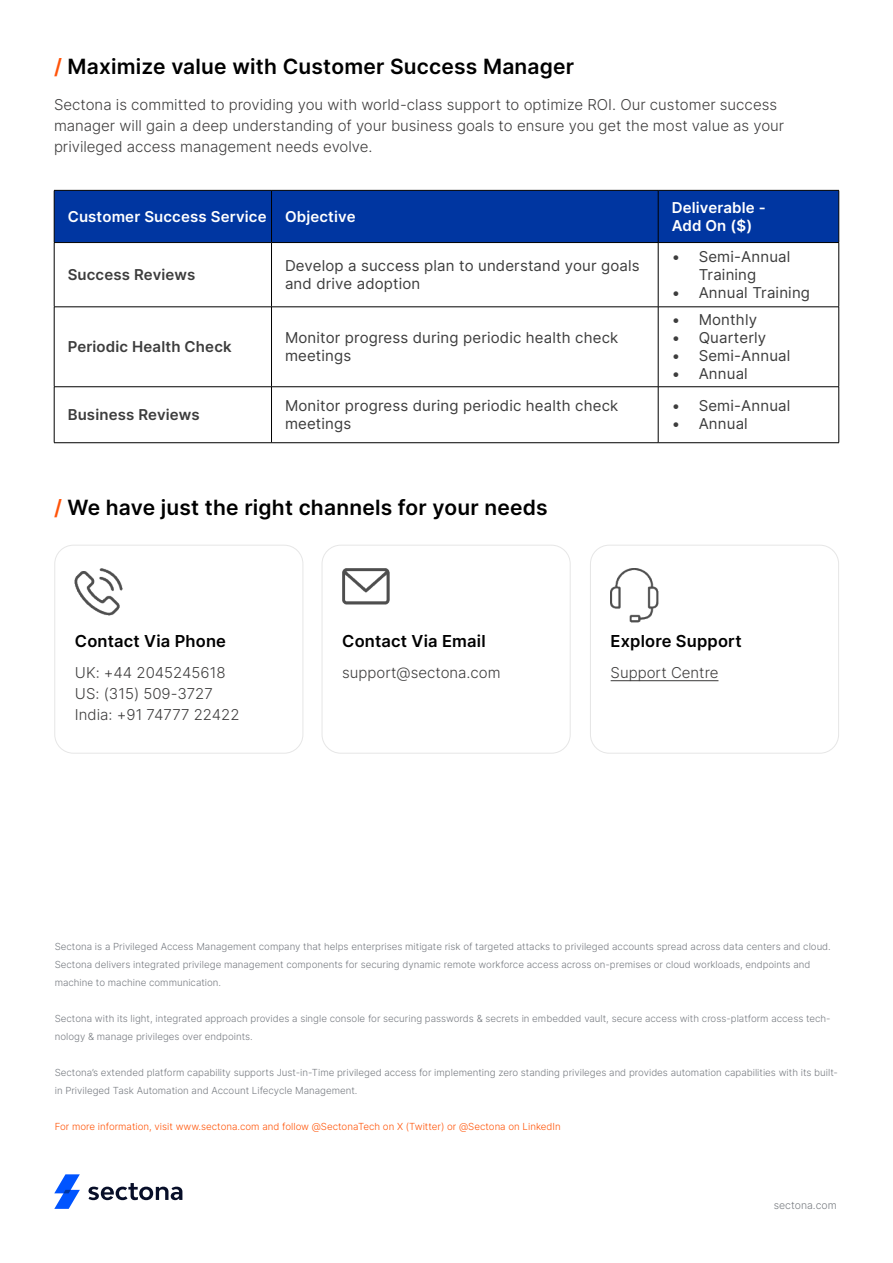
<style>
.page{position:relative;width:893px;height:1263px;background:#fff}
.page>*{position:absolute;margin:0;border:0;box-sizing:border-box;transform-origin:0 0}
.Section_title{font:600 21px "Inter";letter-spacing:.01em;color:#000}
.Section_title-2{font:600 16.5px "Inter";letter-spacing:.01em;color:#000}
.Body_Copy{font:300 15px "Inter";color:#3e3d3d}
.t1{font:15px/18px "Inter";letter-spacing:.01em;color:#3d3d3d}
.t2{font:600 15px "Inter";letter-spacing:.01em;color:#fff}
.t3{font:600 15px "Inter";letter-spacing:.01em;color:#3d3d3d}
.t4{font:300 10.5px "Inter";color:#787c81}
.Body_Copy-2{font:300 9.75px/18px "Inter";color:#787c82}
.Body_Copy-3{font:300 9.75px "Inter";color:#ff5306}
.s1{color:#ff540a}
</style>
<div class="page">
<svg style="left:54px;top:1174px;width:26px;height:35px"></svg>
<svg style="left:88px;top:1183px;width:94px;height:17px"></svg>
<hr style="left:611px;top:680px;width:107px;height:1px;background:#3e3d3d">
<div style="left:55px;top:191px;width:783px;height:51px;background:#0036a1"></div>
<hr style="left:54px;top:190px;width:217px;height:1px;background:#000">
<hr style="left:54px;top:191px;width:1px;height:51px;background:#000">
<hr style="left:271px;top:190px;width:387px;height:1px;background:#000">
<hr style="left:271px;top:191px;width:1px;height:51px;background:#000">
<hr style="left:658px;top:190px;width:181px;height:1px;background:#000">
<hr style="left:658px;top:191px;width:1px;height:51px;background:#000">
<hr style="left:838px;top:191px;width:1px;height:51px;background:#000">
<hr style="left:54px;top:242px;width:217px;height:1px;background:#000">
<hr style="left:54px;top:243px;width:1px;height:64px;background:#000">
<hr style="left:271px;top:242px;width:387px;height:1px;background:#000">
<hr style="left:271px;top:243px;width:1px;height:64px;background:#000">
<hr style="left:658px;top:242px;width:181px;height:1px;background:#000">
<hr style="left:658px;top:243px;width:1px;height:64px;background:#000">
<hr style="left:838px;top:243px;width:1px;height:64px;background:#000">
<hr style="left:54px;top:307px;width:217px;height:1px;background:#000">
<hr style="left:54px;top:307px;width:1px;height:80px;background:#000">
<hr style="left:271px;top:307px;width:387px;height:1px;background:#000">
<hr style="left:271px;top:307px;width:1px;height:80px;background:#000">
<hr style="left:658px;top:307px;width:181px;height:1px;background:#000">
<hr style="left:658px;top:307px;width:1px;height:80px;background:#000">
<hr style="left:838px;top:307px;width:1px;height:80px;background:#000">
<hr style="left:54px;top:386px;width:217px;height:1px;background:#000">
<hr style="left:54px;top:387px;width:1px;height:55px;background:#000">
<hr style="left:271px;top:386px;width:387px;height:1px;background:#000">
<hr style="left:271px;top:387px;width:1px;height:55px;background:#000">
<hr style="left:658px;top:386px;width:181px;height:1px;background:#000">
<hr style="left:658px;top:387px;width:1px;height:55px;background:#000">
<hr style="left:838px;top:387px;width:1px;height:55px;background:#000">
<hr style="left:54px;top:442px;width:217px;height:1px;background:#000">
<hr style="left:271px;top:442px;width:387px;height:1px;background:#000">
<hr style="left:658px;top:442px;width:181px;height:1px;background:#000">
<div style="left:54px;top:545px;width:249px;height:208px;border:1px solid #e6e6e6;border-radius:19px"></div>
<div style="left:322px;top:545px;width:249px;height:208px;border:1px solid #e6e6e6;border-radius:19px"></div>
<div style="left:590px;top:545px;width:249px;height:208px;border:1px solid #e6e6e6;border-radius:19px"></div>
<img style="left:75px;top:568px;width:47px;height:48px">
<img style="left:342px;top:568px;width:48px;height:36px">
<img style="left:611px;top:568px;width:47px;height:54px">
<p class="Section_title" style="left:54px;top:51px;width:522px"><span class="s1">/</span> Maximize value with Customer Success Manager</p>
<p class="Body_Copy" style="left:54px;top:94px;width:725px">Sectona is committed to providing you with world-class support to optimize ROI. Our customer success</p>
<p class="Body_Copy" style="left:54px;top:115px;width:732px">manager will gain a deep understanding of your business goals to ensure you get the most value as your</p>
<p class="Body_Copy" style="left:54px;top:136px;width:320px">privileged access management needs evolve.</p>
<p class="t2" style="left:68px;top:206px;width:200px">Customer Success Service</p>
<p class="t2" style="left:285px;top:206px;width:72px">Objective</p>
<p class="t3" style="left:68px;top:264px;width:129px">Success Reviews</p>
<p class="t1" style="left:285px;top:256px;width:356px">Develop a success plan to understand your goals</p>
<p class="t1" style="left:285px;top:274px;width:137px">and drive adoption</p>
<p class="t3" style="left:68px;top:336px;width:165px">Periodic Health Check</p>
<p class="t1" style="left:285px;top:328px;width:335px">Monitor progress during periodic health check meetings</p>
<p class="t2" style="left:672px;top:197px;width:96px">Deliverable -</p>
<p class="t2" style="left:672px;top:215px;width:82px">Add On ($)</p>
<p class="t1" style="left:672px;top:247px;width:120px;text-align:center">• Semi-Annual<br>Training</p>
<p class="t1" style="left:672px;top:283px;width:140px">• Annual Training</p>
<p class="t1" style="left:672px;top:310px;width:87px">• Monthly</p>
<p class="t1" style="left:672px;top:328px;width:96px">• Quarterly</p>
<p class="t1" style="left:672px;top:346px;width:120px">• Semi-Annual</p>
<p class="t1" style="left:672px;top:364px;width:78px">• Annual</p>
<p class="t3" style="left:68px;top:404px;width:134px">Business Reviews</p>
<p class="t1" style="left:285px;top:396px;width:335px">Monitor progress during periodic health check meetings</p>
<p class="t1" style="left:672px;top:396px;width:120px">• Semi-Annual</p>
<p class="t1" style="left:672px;top:414px;width:78px">• Annual</p>
<p class="Section_title" style="left:54px;top:492px;width:495px"><span class="s1">/</span> We have just the right channels for your needs</p>
<p class="Section_title-2" style="left:75px;top:629px;width:153px">Contact Via Phone</p>
<p class="Section_title-2" style="left:342px;top:629px;width:145px">Contact Via Email</p>
<p class="Section_title-2" style="left:611px;top:629px;width:133px">Explore Support</p>
<p class="Body_Copy" style="left:75px;top:662px;width:152px">UK: +44 2045245618</p>
<p class="Body_Copy" style="left:75px;top:683px;width:139px">US: (315) 509-3727</p>
<p class="Body_Copy" style="left:75px;top:704px;width:166px">India: +91 74777 22422</p>
<p class="Body_Copy" style="left:342px;top:662px;width:160px">support@sectona.com</p>
<p class="Body_Copy" style="left:611px;top:662px;width:109px">Support Centre</p>
<p class="Body_Copy-2" style="left:55px;top:937px;width:778px">Sectona is a Privileged Access Management company that helps enterprises mitigate risk of targeted attacks to privileged accounts spread across data centers and cloud.<br>Sectona delivers integrated privilege management components for securing dynamic remote workforce access across on-premises or cloud workloads, endpoints and machine to machine communication.</p>
<p class="Body_Copy-2" style="left:55px;top:1009px;width:777px">Sectona with its light, integrated approach provides a single console for securing passwords &amp; secrets in embedded vault, secure access with cross-platform access tech&shy;nology &amp; manage privileges over endpoints.</p>
<p class="Body_Copy-2" style="left:55px;top:1063px;width:785px">Sectona’s extended platform capability supports Just-in-Time privileged access for implementing zero standing privileges and provides automation capabilities with its built&shy;in Privileged Task Automation and Account Lifecycle Management.</p>
<p class="Body_Copy-3" style="left:55px;top:1120px;width:507px">For more information, visit www.sectona.com and follow @SectonaTech on X (Twitter) or @Sectona on LinkedIn</p>
<p class="t4" style="left:774px;top:1197px;width:65px">sectona.com</p>
</div>
